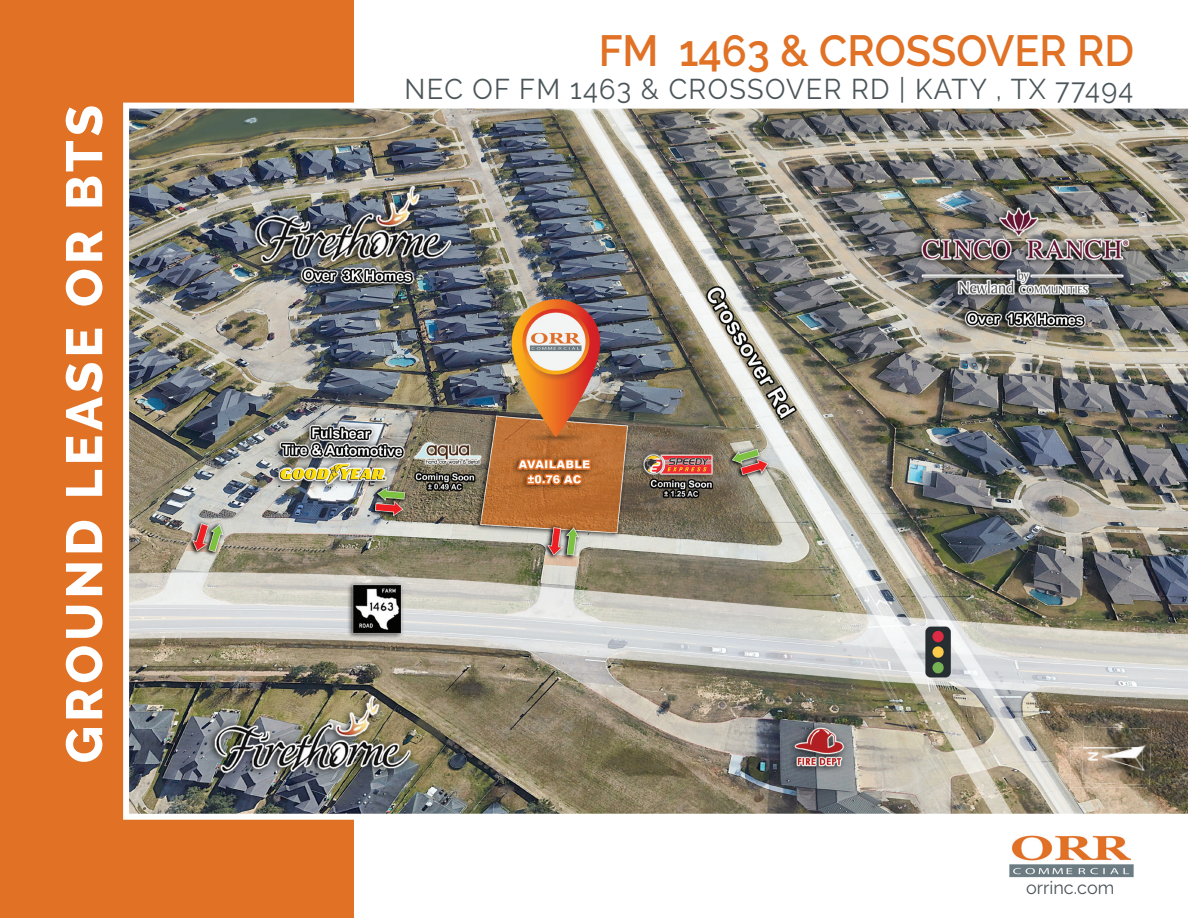
<style>
.page{position:relative;width:1188px;height:918px;background:#fff}
.page>*{position:absolute;margin:0;border:0;box-sizing:border-box;transform-origin:0 0}
.t1{font:800 51px "Raleway";letter-spacing:.08em;color:#fff}
.t2{font:600 43.5px "Raleway";color:#e07125;scale:.95 1}
.t3{font:28.5px "Raleway";letter-spacing:.05em;color:#4c565a;scale:.95 1}
.t4{font:18px "Raleway";color:#4c565a}
</style>
<div class="page">
<div style="left:0;top:0;width:353px;height:918px;background:#e07125"></div>
<img style="left:123px;top:103px;width:1065px;height:717px">
<img style="left:1009px;top:835px;width:125px;height:43px">
<img style="left:1070px;top:747px;width:73px;height:41px">
<img style="left:1083px;top:727px;width:68px;height:30px">
<img style="left:1143px;top:757px;width:7px;height:28px">
<img style="left:1082px;top:747px;width:61px;height:38px">
<h1 class="t1" style="left:55px;top:763px;width:660px;rotate:-90deg">GROUND LEASE OR BTS</h1>
<h2 class="t2" style="left:599px;top:26px;width:565px">FM 1463 &amp; CROSSOVER RD</h2>
<p class="t3" style="left:405px;top:72px;width:769px">NEC OF FM 1463 &amp; CROSSOVER RD | KATY , TX 77494</p>
<p class="t4" style="left:1026px;top:878px;width:90px">orrinc.com</p>
</div>
